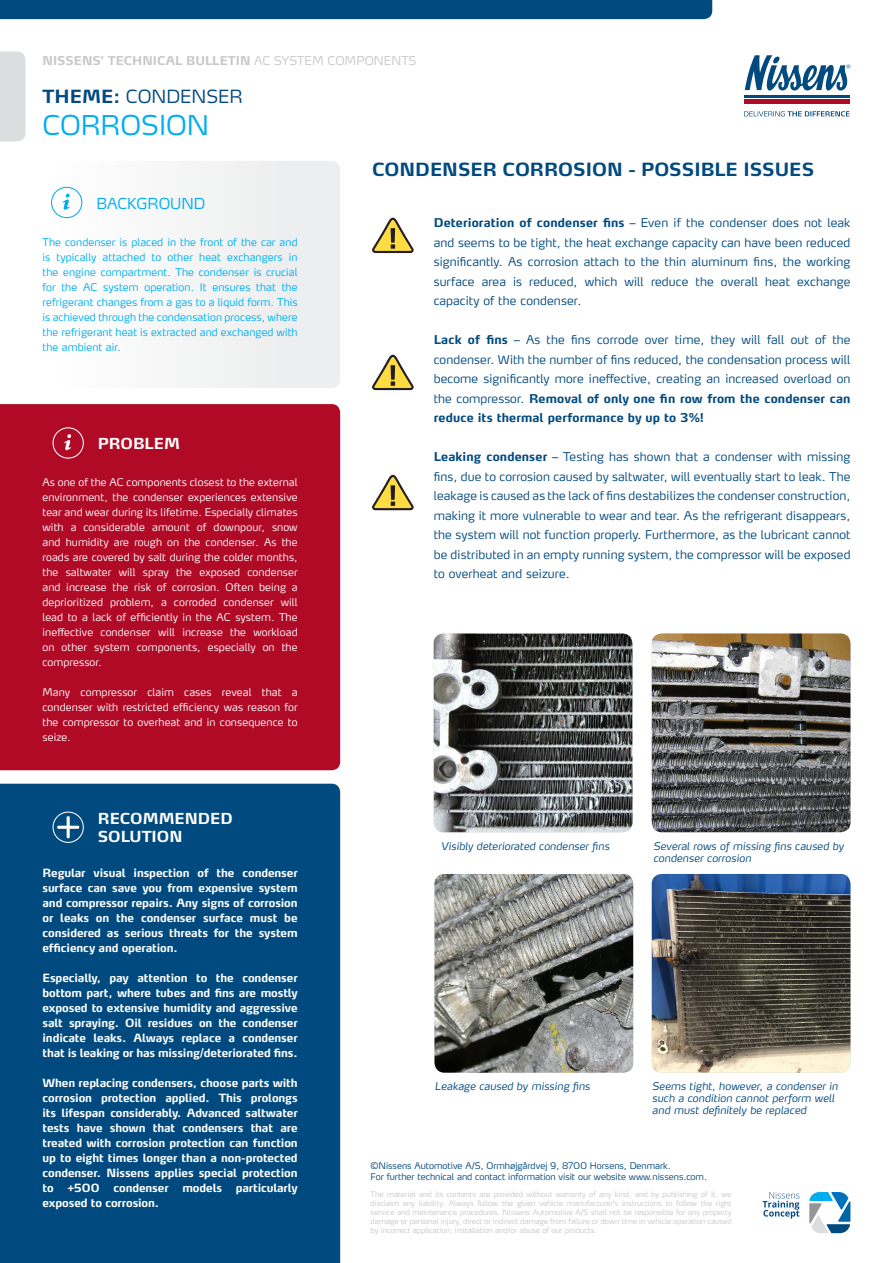
<style>
.page{position:relative;width:893px;height:1263px;background:#fff}
.page>*{position:absolute;margin:0;border:0;box-sizing:border-box;transform-origin:0 0}
.t1{font:300 27px "Max LF";color:#00aeef}
.t2{font:700 18px "Max LF";color:#004a7f}
.t3{font:300 18px "Max LF";color:#004a7f}
.t4{font:700 15px/18px "Max LF";color:#fff}
.t5{font:300 15px "Max LF";color:#00aeef}
.t6{font:300 12px/19.5px "Max LF";letter-spacing:.01em;color:#004a7f;text-align:justify}
.t7{font:700 12px "Max LF";color:#c7c8ca}
.t8{font:700 11.25px/15px "Max LF";letter-spacing:-.01em;color:#fff;text-align:justify}
.t9{font:300 10.5px/15px "Max LF";letter-spacing:.01em;color:#fff;text-align:justify}
.t10{font:300 10.5px/15px "Max LF";letter-spacing:.01em;color:#00aeef;text-align:justify}
.t11{font:italic 300 10.5px/12px "Max LF";letter-spacing:.01em;color:#004a7f}
.t12{font:300 9px/10.8px "Max LF";color:#004a7f}
.t13{font:300 7.5px/9px "Max LF";color:#c7c8ca;text-align:justify}
.s1{font-weight:300}
.s2{font-weight:700}
</style>
<div class="page">
<div style="left:0;top:404px;width:340px;height:366px;background:#b00a27"></div>
<div style="left:0;top:784px;width:340px;height:479px;background:#004a7f"></div>
<div style="left:65px;top:161px;width:275px;height:227px;background:#f4f4f5"></div>
<svg style="left:745px;top:55px;width:106px;height:43px"></svg>
<svg style="left:744px;top:111px;width:105px;height:5px"></svg>
<hr style="left:744px;top:95px;width:105px;height:2px;background:#004a7f">
<div style="left:744px;top:99px;width:105px;height:5px;background:#b00a27"></div>
<div style="left:0;top:0;width:712px;height:19px;background:#004a7f"></div>
<div style="left:0;top:51px;width:26px;height:90px;background:#dcdddf"></div>
<svg style="left:763px;top:1192px;width:36px;height:27px"></svg>
<svg style="left:809px;top:1192px;width:41px;height:41px"></svg>
<svg style="left:51px;top:187px;width:31px;height:31px"></svg>
<svg style="left:53px;top:427px;width:31px;height:32px"></svg>
<svg style="left:53px;top:811px;width:31px;height:32px"></svg>
<img style="left:652px;top:633px;width:198px;height:199px">
<img style="left:434px;top:874px;width:199px;height:199px">
<img style="left:652px;top:874px;width:198px;height:199px">
<img style="left:434px;top:633px;width:198px;height:199px">
<svg style="left:372px;top:217px;width:42px;height:36px"></svg>
<svg style="left:372px;top:354px;width:42px;height:36px"></svg>
<svg style="left:372px;top:474px;width:42px;height:36px"></svg>
<p class="t7" style="left:43px;top:53px;width:375px">NISSENS’ TECHNICAL BULLETIN <span class="s1">AC SYSTEM COMPONENTS</span></p>
<p class="t3" style="left:43px;top:85px;width:202px"><span class="s2">THEME:</span> CONDENSER</p>
<p class="t1" style="left:43px;top:108px;width:168px">CORROSION</p>
<p class="t5" style="left:96px;top:194px;width:110px">BACKGROUND</p>
<p class="t10" style="left:43px;top:234px;width:257px">The condenser is placed in the front of the car and is typically attached to other heat exchangers in the engine compartment. The condenser is crucial for the AC system operation. It ensures that the refrigerant changes from a gas to a liquid form. This is achieved through the condensation process, where the refrigerant heat is extracted and exchanged with the ambient air.</p>
<p class="t4" style="left:98px;top:434px;width:84px">PROBLEM</p>
<p class="t9" style="left:43px;top:474px;width:257px">As one of the AC components closest to the external environment, the condenser experiences extensive tear and wear during its lifetime. Especially climates with a considerable amount of downpour, snow and humidity are rough on the condenser. As the roads are covered by salt during the colder months, the saltwater will spray the exposed condenser and increase the risk of corrosion. Often being a deprioritized problem, a corroded condenser will lead to a lack of efficiently in the AC system. The ineffective condenser will increase the workload on other system components, especially on the compressor.</p>
<p class="t9" style="left:43px;top:684px;width:257px">Many compressor claim cases reveal that a condenser with restricted efficiency was reason for the compressor to overheat and in consequence to seize.</p>
<p class="t4" style="left:98px;top:809px;width:136px">RECOMMENDED<br>SOLUTION</p>
<p class="t8" style="left:43px;top:865px;width:257px">Regular visual inspection of the condenser surface can save you from expensive system and compressor repairs. Any signs of corrosion or leaks on the condenser surface must be considered as serious threats for the system efficiency and operation.</p>
<p class="t8" style="left:43px;top:970px;width:257px">Especially, pay attention to the condenser bottom part, where tubes and fins are mostly exposed to extensive humidity and aggressive salt spraying. Oil residues on the condenser indicate leaks. Always replace a condenser that is leaking or has missing/deteriorated fins.</p>
<p class="t8" style="left:43px;top:1075px;width:257px">When replacing condensers, choose parts with corrosion protection applied. This prolongs its lifespan considerably. Advanced saltwater tests have shown that condensers that are treated with corrosion protection can function up to eight times longer than a non-protected condenser. Nissens applies special protection to +500 condenser models particularly exposed to corrosion.</p>
<p class="t2" style="left:372px;top:158px;width:444px">CONDENSER CORROSION - POSSIBLE ISSUES</p>
<p class="t6" style="left:434px;top:213px;width:418px"><span class="s2">Deterioration of condenser fins</span> – Even if the condenser does not leak and seems to be tight, the heat exchange capacity can have been reduced significantly. As corrosion attach to the thin aluminum fins, the working surface area is reduced, which will reduce the overall heat exchange capacity of the condenser.</p>
<p class="t6" style="left:434px;top:330px;width:418px"><span class="s2">Lack of fins</span> – As the fins corrode over time, they will fall out of the condenser. With the number of fins reduced, the condensation process will become significantly more ineffective, creating an increased overload on the compressor. <span class="s2">Removal of only one fin row from the condenser can reduce its thermal performance by up to 3%!</span></p>
<p class="t6" style="left:434px;top:447px;width:418px"><span class="s2">Leaking condenser</span> – Testing has shown that a condenser with missing fins, due to corrosion caused by saltwater, will eventually start to leak. The leakage is caused as the lack of fins destabilizes the condenser construction, making it more vulnerable to wear and tear. As the refrigerant disappears, the system will not function properly. Furthermore, as the lubricant cannot be distributed in an empty running system, the compressor will be exposed to overheat and seizure.</p>
<p class="t11" style="left:441px;top:839px;width:170px">Visibly deteriorated condenser fins</p>
<p class="t11" style="left:653px;top:839px;width:192px">Several rows of missing fins caused by condenser corrosion</p>
<p class="t11" style="left:435px;top:1080px;width:157px">Leakage caused by missing fins</p>
<p class="t11" style="left:652px;top:1080px;width:187px">Seems tight, however, a condenser in such a condition cannot perform well and must definitely be replaced</p>
<p class="t12" style="left:371px;top:1160px;width:338px">©Nissens Automotive A/S, Ormhøjgårdvej 9, 8700 Horsens, Denmark.<br>For further technical and contact information visit our website www.nissens.com.</p>
<p class="t13" style="left:371px;top:1190px;width:362px">The material and its contents are provided without warranty of any kind, and by publishing of it, we disclaim any liability. Always follow the given vehicle manufacturer’s instructions to follow the right service and maintenance procedures. Nissens Automotive A/S shall not be responsible for any property damage or personal injury, direct or indirect damage from failure or down time in vehicle operation caused by incorrect application, installation and/or abuse of our products.</p>
</div>
